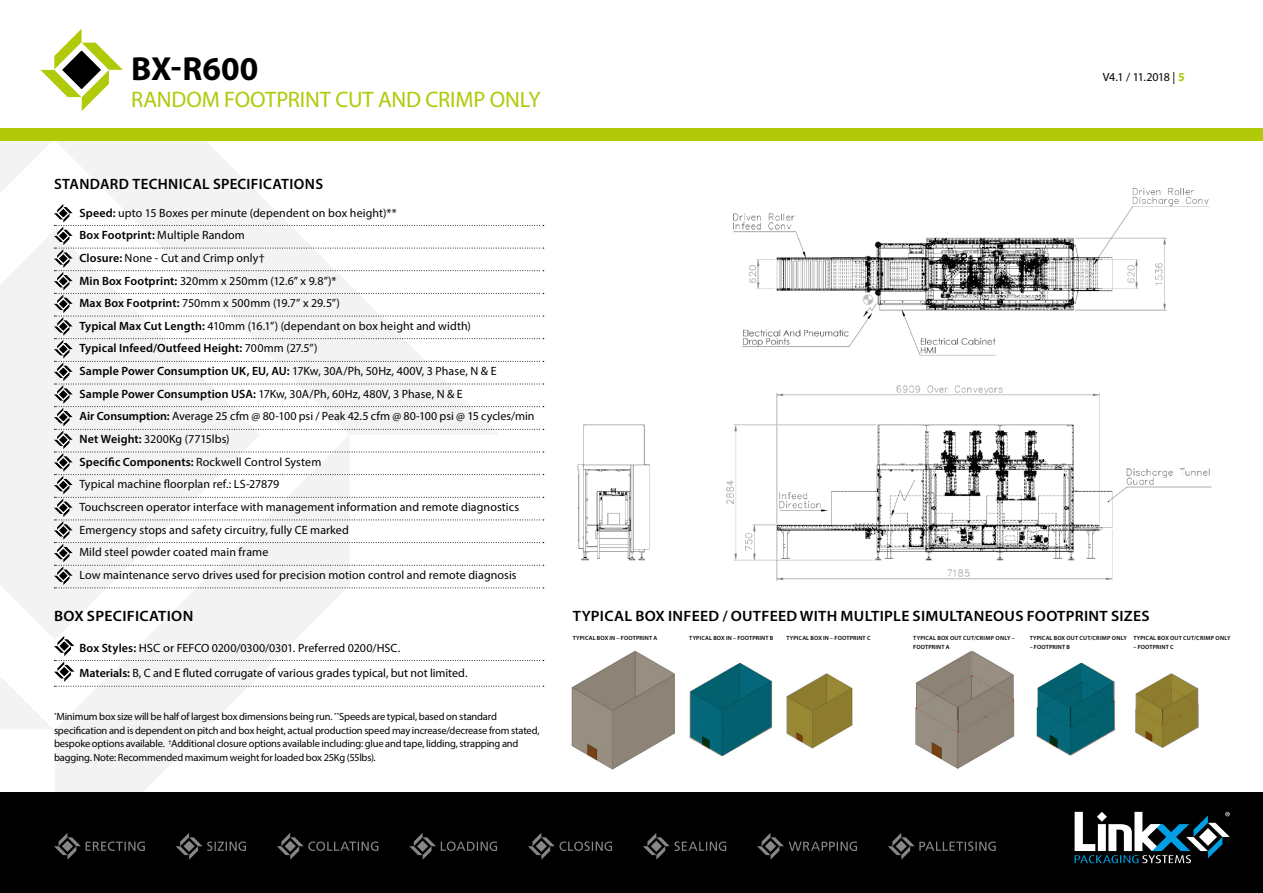
<style>
.page{position:relative;width:1263px;height:893px;background:#fff}
.page>*{position:absolute;margin:0;border:0;box-sizing:border-box;transform-origin:0 0}
.t1{font:700 33.45px "Myriad Pro";color:#000}
.BX_subhead{font:22.5px "Myriad Pro";letter-spacing:-.005em;color:#b0c909}
.Blue_Panel_text{font:600 15px "Myriad Pro";letter-spacing:.02em;color:#000;scale:1.05 1}
.Blue_Panel_text-2{font:600 15px "Myriad Pro";letter-spacing:.02em;color:#000}
.t2{font:12px "Myriad Pro";letter-spacing:.005em;color:#000}
.t3{font:12px "Myriad Pro";letter-spacing:.005em;color:#000;scale:1.05 1}
.t4{font:600 12px "Myriad Pro";letter-spacing:.01em;color:#000}
.t5{font:10.5px/13.5px "Myriad Pro";letter-spacing:-.02em;color:#000}
.t6{font:600 6px/8.1px "Myriad Pro";letter-spacing:.02em;color:#000}
.s1{font-weight:600}
.s2{font-weight:400}
.s3{font-weight:700;color:#b0c909}
</style>
<div class="page">
<div style="left:0;top:793px;width:1263px;height:100px;background:#000"></div>
<svg style="left:40px;top:29px;width:83px;height:82px"></svg>
<div style="left:0;top:128px;width:1263px;height:13px;background:#b0c909"></div>
<svg style="left:409px;top:833px;width:88px;height:27px"></svg>
<svg style="left:888px;top:833px;width:108px;height:27px"></svg>
<svg style="left:54px;top:833px;width:91px;height:27px"></svg>
<svg style="left:176px;top:833px;width:70px;height:27px"></svg>
<svg style="left:277px;top:833px;width:101px;height:27px"></svg>
<svg style="left:528px;top:833px;width:84px;height:27px"></svg>
<svg style="left:643px;top:833px;width:83px;height:27px"></svg>
<svg style="left:757px;top:833px;width:100px;height:27px"></svg>
<svg style="left:1074px;top:812px;width:156px;height:51px"></svg>
<img style="left:577px;top:188px;width:635px;height:393px">
<svg style="left:0;top:141px;width:544px;height:652px"></svg>
<img style="left:571px;top:650px;width:103px;height:120px">
<img style="left:915px;top:650px;width:100px;height:119px">
<img style="left:689px;top:662px;width:84px;height:77px">
<svg style="left:691px;top:663px;width:80px;height:93px"></svg>
<img style="left:786px;top:673px;width:67px;height:61px">
<svg style="left:787px;top:674px;width:65px;height:74px"></svg>
<img style="left:1036px;top:662px;width:79px;height:94px">
<svg style="left:1037px;top:663px;width:77px;height:92px"></svg>
<img style="left:1135px;top:673px;width:64px;height:75px">
<svg style="left:1136px;top:674px;width:61px;height:73px"></svg>
<p class="t1" style="left:131px;top:47px;width:129px">BX-R600</p>
<p class="BX_subhead" style="left:131px;top:86px;width:411px">RANDOM FOOTPRINT CUT AND CRIMP ONLY</p>
<p class="Blue_Panel_text-2" style="left:54px;top:174px;width:270px">STANDARD TECHNICAL SPECIFICATIONS</p>
<p class="t2" style="left:80px;top:205px;width:319px"><span class="s1">Speed:</span> upto 15 Boxes per minute (dependent on box height)**</p>
<p class="t2" style="left:80px;top:228px;width:167px"><span class="s1">Box Footprint:</span> Multiple Random</p>
<p class="t2" style="left:80px;top:250px;width:187px"><span class="s1">Closure:</span> None - Cut and Crimp only†</p>
<p class="t2" style="left:80px;top:273px;width:259px"><span class="s1">Min Box Footprint:</span> 320mm x 250mm (12.6” x 9.8”)*</p>
<p class="t2" style="left:80px;top:296px;width:262px"><span class="s1">Max Box Footprint:</span> 750mm x 500mm (19.7” x 29.5”)</p>
<p class="t2" style="left:80px;top:318px;width:393px"><span class="s1">Typical Max Cut Length:</span> 410mm (16.1”) (dependant on box height and width)</p>
<p class="t4" style="left:80px;top:341px;width:239px">Typical Infeed/Outfeed Height: <span class="s2">700mm (27.5”)</span></p>
<p class="t2" style="left:80px;top:364px;width:419px"><span class="s1">Sample Power Consumption UK, EU, AU:</span> 17Kw, 30A/Ph, 50Hz, 400V, 3 Phase, N &amp; E</p>
<p class="t2" style="left:80px;top:386px;width:385px"><span class="s1">Sample Power Consumption USA:</span> 17Kw, 30A/Ph, 60Hz, 480V, 3 Phase, N &amp; E</p>
<p class="t2" style="left:80px;top:409px;width:456px"><span class="s1">Air Consumption:</span> Average 25 cfm @ 80-100 psi / Peak 42.5 cfm @ 80-100 psi @ 15 cycles/min</p>
<p class="t2" style="left:80px;top:432px;width:152px"><span class="s1">Net Weight:</span> 3200Kg (7715lbs)</p>
<p class="t2" style="left:80px;top:454px;width:243px"><span class="s1">Specific Components:</span> Rockwell Control System</p>
<p class="t2" style="left:80px;top:477px;width:201px">Typical machine floorplan ref.: LS-27879</p>
<p class="t2" style="left:80px;top:500px;width:441px">Touchscreen operator interface with management information and remote diagnostics</p>
<p class="t2" style="left:80px;top:522px;width:271px">Emergency stops and safety circuitry, fully CE marked</p>
<p class="t2" style="left:80px;top:545px;width:190px">Mild steel powder coated main frame</p>
<p class="t2" style="left:80px;top:568px;width:439px">Low maintenance servo drives used for precision motion control and remote diagnosis</p>
<p class="Blue_Panel_text" style="left:54px;top:607px;width:134px">BOX SPECIFICATION</p>
<p class="t3" style="left:80px;top:640px;width:307px"><span class="s1">Box Styles:</span> HSC or FEFCO 0200/0300/0301. Preferred 0200/HSC.</p>
<p class="t2" style="left:80px;top:666px;width:389px"><span class="s1">Materials:</span> B, C and E fluted corrugate of various grades typical, but not limited.</p>
<p class="t5" style="left:54px;top:710px;width:487px"><sup>*</sup>Minimum box size will be half of largest box dimensions being run. <sup>**</sup>Speeds are typical, based on standard specification and is dependent on pitch and box height, actual production speed may increase/decrease from stated, bespoke options available. <sup>†</sup>Additional closure options available including: glue and tape, lidding, strapping and bagging. Note: Recommended maximum weight for loaded box 25Kg (55lbs).</p>
<p class="t2" style="left:1103px;top:70px;width:83px">V4.1 / 11.2018 | <span class="s3">5</span></p>
<p class="Blue_Panel_text" style="left:573px;top:606px;width:551px">TYPICAL BOX INFEED / OUTFEED WITH MULTIPLE SIMULTANEOUS FOOTPRINT SIZES</p>
<p class="t6" style="left:573px;top:634px;width:86px">TYPICAL BOX IN – FOOTPRINT A</p>
<p class="t6" style="left:689px;top:634px;width:86px">TYPICAL BOX IN – FOOTPRINT B</p>
<p class="t6" style="left:786px;top:634px;width:86px">TYPICAL BOX IN – FOOTPRINT C</p>
<p class="t6" style="left:913px;top:634px;width:103px">TYPICAL BOX OUT CUT/CRIMP ONLY –<br>FOOTPRINT A</p>
<p class="t6" style="left:1030px;top:634px;width:99px">TYPICAL BOX OUT CUT/CRIMP ONLY</p>
<p class="t6" style="left:1133px;top:634px;width:99px">TYPICAL BOX OUT CUT/CRIMP ONLY</p>
<p class="t6" style="left:1133px;top:642px;width:42px">– FOOTPRINT C</p>
<p class="t6" style="left:1030px;top:642px;width:42px">– FOOTPRINT B</p>
</div>
